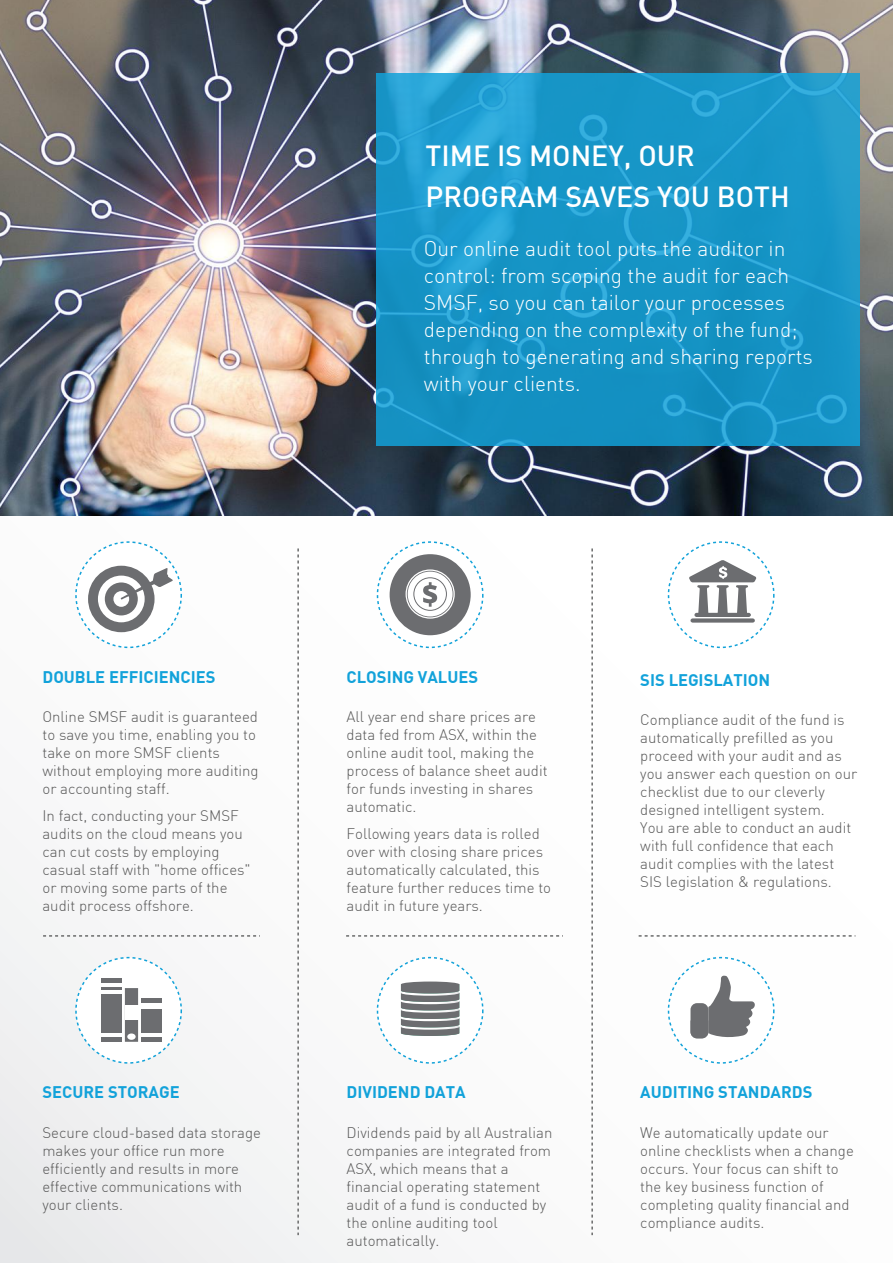
<style>
.page{position:relative;width:893px;height:1263px;background:#fff}
.page>*{position:absolute;margin:0;border:0;box-sizing:border-box;transform-origin:0 0}
.t1{font:500 28.5px/40.5px "DINOT";color:#fff}
.t2{font:300 21px/27px "DINOT";color:#fff}
.t3{font:700 16.5px "DINOT";color:#12a2da}
.t4{font:300 15px/18px "DINOT";color:#565656}
</style>
<div class="page">
<img style="left:0;top:0;width:893px;height:516px">
<svg style="left:376px;top:74px;width:484px;height:372px;background:#1996c8"></svg>
<div style="left:75px;top:957px;width:107px;height:107px;border:2px dashed #12a2d9;border-radius:50%"></div>
<div style="left:377px;top:957px;width:107px;height:107px;border:2px dashed #12a2d9;border-radius:50%"></div>
<div style="left:668px;top:957px;width:107px;height:107px;border:2px dashed #12a2d9;border-radius:50%"></div>
<div style="left:75px;top:541px;width:107px;height:107px;border:2px dashed #12a2d9;border-radius:50%"></div>
<div style="left:377px;top:541px;width:107px;height:107px;border:2px dashed #12a2d9;border-radius:50%"></div>
<div style="left:668px;top:541px;width:107px;height:107px;border:2px dashed #12a2d9;border-radius:50%"></div>
<svg style="left:297px;top:548px;width:2px;height:687px"></svg>
<svg style="left:591px;top:548px;width:2px;height:687px"></svg>
<svg style="left:43px;top:935px;width:217px;height:2px"></svg>
<svg style="left:346px;top:935px;width:217px;height:2px"></svg>
<svg style="left:639px;top:935px;width:216px;height:2px"></svg>
<svg style="left:689px;top:560px;width:67px;height:63px"></svg>
<div style="left:390px;top:554px;width:81px;height:81px;background:#6c6d70;border-radius:50%"></div>
<svg style="left:406px;top:569px;width:49px;height:50px"></svg>
<svg style="left:407px;top:571px;width:46px;height:46px"></svg>
<div style="left:88px;top:566px;width:67px;height:66px;background:#6c6d70;border-radius:50%"></div>
<div style="left:98px;top:576px;width:47px;height:46px;background:#fff;border-radius:50%"></div>
<div style="left:105px;top:582px;width:33px;height:33px;background:#6c6d70;border-radius:50%"></div>
<div style="left:113px;top:591px;width:16px;height:16px;background:#fff;border-radius:50%"></div>
<svg style="left:120px;top:568px;width:53px;height:32px"></svg>
<div style="left:102px;top:978px;width:20px;height:64px;background:#6c6d70"></div>
<hr style="left:102px;top:983px;width:20px;height:4px;background:#fff">
<hr style="left:102px;top:990px;width:20px;height:3px;background:#fff">
<hr style="left:102px;top:1033px;width:20px;height:4px;background:#fff">
<div style="left:141px;top:998px;width:20px;height:44px;background:#6c6d70"></div>
<hr style="left:141px;top:1003px;width:20px;height:2px;background:#fff">
<hr style="left:141px;top:1007px;width:20px;height:2px;background:#fff">
<hr style="left:141px;top:1033px;width:20px;height:4px;background:#fff">
<svg style="left:125px;top:988px;width:13px;height:54px"></svg>
<div style="left:127px;top:1033px;width:9px;height:7px;background:#fff;border-radius:50%"></div>
<div style="left:125px;top:1005px;width:13px;height:14px;background:#fff"></div>
<svg style="left:690px;top:976px;width:65px;height:63px"></svg>
<svg style="left:401px;top:985px;width:58px;height:51px;background:#8a8c8e"></svg>
<div style="left:401px;top:981px;width:58px;height:6px;background:#6c6d70;border-radius:50%"></div>
<h1 class="t1" style="left:425px;top:135px;width:366px">TIME IS MONEY, OUR<br>PROGRAM SAVES YOU BOTH</h1>
<h2 class="t2" style="left:424px;top:235px;width:391px">Our online audit tool puts the auditor in control: from scoping the audit for each SMSF, so you can tailor your processes depending on the complexity of the fund; through to generating and sharing reports with your clients.</h2>
<p class="t3" style="left:42px;top:666px;width:175px">DOUBLE EFFICIENCIES</p>
<p class="t4" style="left:42px;top:708px;width:218px">Online SMSF audit is guaranteed to save you time, enabling you to take on more SMSF clients without employing more auditing or accounting staff.</p>
<p class="t4" style="left:42px;top:807px;width:210px">In fact, conducting your SMSF audits on the cloud means you can cut costs by employing casual staff with "home offices" or moving some parts of the audit process offshore.</p>
<p class="t3" style="left:42px;top:1081px;width:139px">SECURE STORAGE</p>
<p class="t4" style="left:42px;top:1123px;width:220px">Secure cloud-based data storage makes your office run more efficiently and results in more effective communications with your clients.</p>
<p class="t3" style="left:347px;top:666px;width:133px">CLOSING VALUES</p>
<p class="t4" style="left:347px;top:708px;width:202px">All year end share prices are data fed from ASX, within the online audit tool, making the process of balance sheet audit for funds investing in shares automatic.</p>
<p class="t4" style="left:347px;top:825px;width:206px">Following years data is rolled over with closing share prices automatically calculated, this feature further reduces time to audit in future years.</p>
<p class="t3" style="left:347px;top:1081px;width:121px">DIVIDEND DATA</p>
<p class="t4" style="left:347px;top:1123px;width:207px">Dividends paid by all Australian companies are integrated from<br>ASX, which means that a financial operating statement audit of a fund is conducted by the online auditing tool automatically.</p>
<p class="t3" style="left:640px;top:669px;width:131px">SIS LEGISLATION</p>
<p class="t4" style="left:640px;top:711px;width:218px">Compliance audit of the fund is automatically prefilled as you proceed with your audit and as you answer each question on our checklist due to our cleverly designed intelligent system.<br>You are able to conduct an audit with full confidence that each audit complies with the latest<br>SIS legislation &amp; regulations.</p>
<p class="t3" style="left:640px;top:1081px;width:174px">AUDITING STANDARDS</p>
<p class="t4" style="left:640px;top:1123px;width:215px">We automatically update our online checklists when a change occurs. Your focus can shift to the key business function of completing quality financial and compliance audits.</p>
</div>
